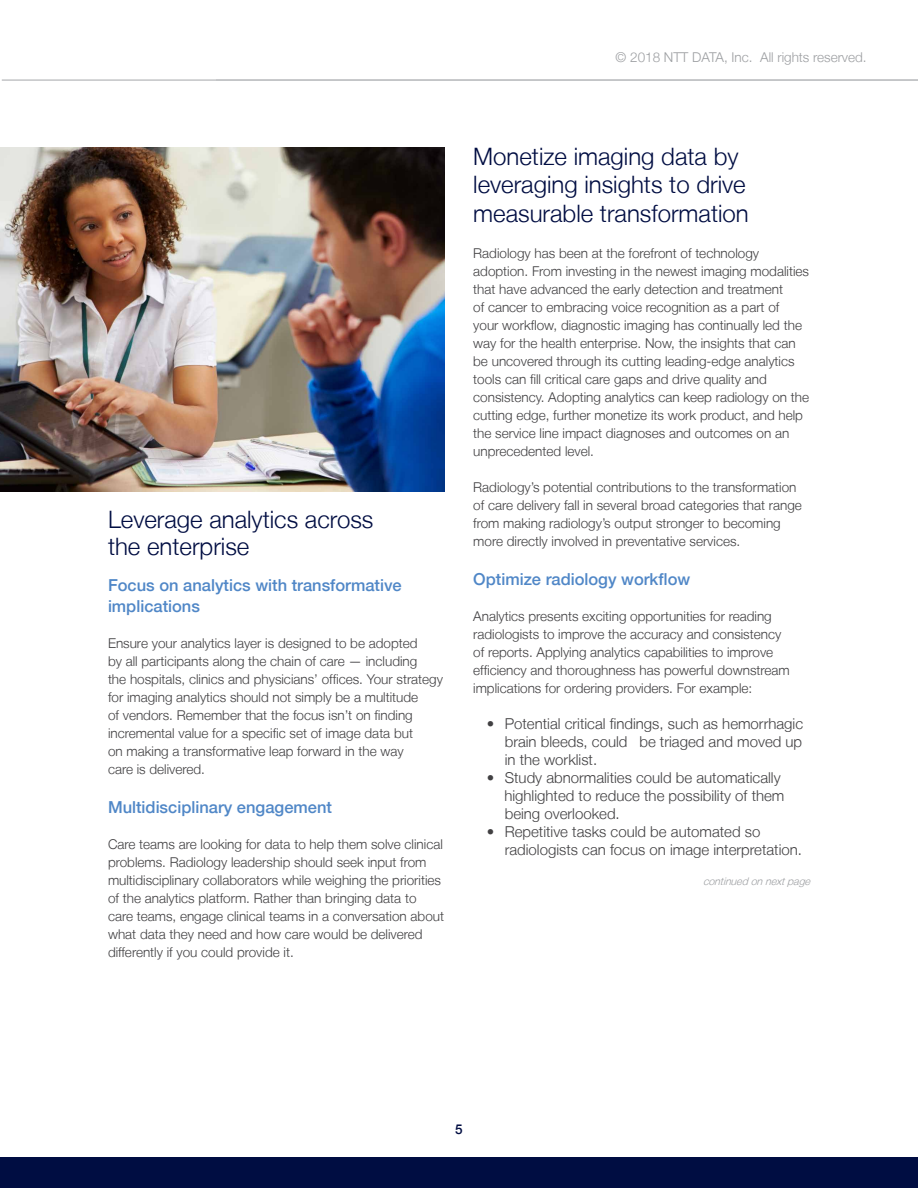
<style>
.page{position:relative;width:918px;height:1188px;background:#fff}
.page>*{position:absolute;margin:0;border:0;box-sizing:border-box;transform-origin:0 0}
.t1{font:300 24px/28.5px "Helvetica Neue LT";color:#000d42}
.t2{font:500 16.5px/21px "Helvetica Neue LT";color:#5087c7}
.t3{font:300 15px/18px "Helvetica Neue LT";color:#414042}
.t4{font:300 13.5px/18px "Helvetica Neue LT";color:#414042}
.t5{font:300 13.5px "Helvetica Neue LT";color:#9d9fa2}
.t6{font:500 13.5px "Helvetica Neue LT";color:#000d42}
.t7{font:italic 300 10.5px "Helvetica Neue LT";color:#9d9fa2}
</style>
<div class="page">
<img style="left:0;top:148px;width:445px;height:343px">
<hr style="left:2px;top:79px;width:916px;height:2px;background:#c2c4c6">
<div style="left:0;top:1158px;width:918px;height:30px;background:#000d42"></div>
<p class="t5" style="left:616px;top:49px;width:253px">© 2018 NTT DATA, Inc. All rights reserved.</p>
<h1 class="t1" style="left:108px;top:506px;width:267px;line-height:27px">Leverage analytics across the enterprise</h1>
<p class="t2" style="left:108px;top:575px;width:295px">Focus on analytics with transformative implications</p>
<p class="t4" style="left:108px;top:634px;width:337px">Ensure your analytics layer is designed to be adopted<br>by all participants along the chain of care — including<br>the hospitals, clinics and physicians’ offices. Your strategy for imaging analytics should not simply be a multitude<br>of vendors. Remember that the focus isn’t on finding incremental value for a specific set of image data but<br>on making a transformative leap forward in the way<br>care is delivered.</p>
<p class="t2" style="left:108px;top:797px;width:226px">Multidisciplinary engagement</p>
<p class="t4" style="left:108px;top:835px;width:338px">Care teams are looking for data to help them solve clinical problems. Radiology leadership should seek input from multidisciplinary collaborators while weighing the priorities of the analytics platform. Rather than bringing data to care teams, engage clinical teams in a conversation about what data they need and how care would be delivered differently if you could provide it.</p>
<h1 class="t1" style="left:473px;top:141px;width:277px">Monetize imaging data by leveraging insights to drive measurable transformation</h1>
<p class="t4" style="left:473px;top:244px;width:337px">Radiology has been at the forefront of technology adoption. From investing in the newest imaging modalities that have advanced the early detection and treatment<br>of cancer to embracing voice recognition as a part of<br>your workflow, diagnostic imaging has continually led the way for the health enterprise. Now, the insights that can be uncovered through its cutting leading-edge analytics tools can fill critical care gaps and drive quality and consistency. Adopting analytics can keep radiology on the cutting edge, further monetize its work product, and help the service line impact diagnoses and outcomes on an unprecedented level.</p>
<p class="t4" style="left:473px;top:478px;width:330px">Radiology’s potential contributions to the transformation of care delivery fall in several broad categories that range from making radiology’s output stronger to becoming more directly involved in preventative services.</p>
<p class="t2" style="left:473px;top:568px;width:219px">Optimize radiology workflow</p>
<p class="t4" style="left:473px;top:607px;width:318px">Analytics presents exciting opportunities for reading radiologists to improve the accuracy and consistency of reports. Applying analytics capabilities to improve efficiency and thoroughness has powerful downstream implications for ordering providers. For example:</p>
<p class="t3" style="left:505px;top:714px;width:300px;text-align:justify;text-indent:-18px">• Potential critical findings, such as hemorrhagic brain bleeds, could be triaged and moved up in the worklist.</p>
<p class="t3" style="left:504px;top:768px;width:282px;text-indent:-18px">• Study abnormalities could be automatically highlighted to reduce the possibility of them being overlooked.</p>
<p class="t3" style="left:505px;top:822px;width:299px;text-indent:-18px">• Repetitive tasks could be automated so radiologists can focus on image interpretation.</p>
<p class="t7" style="left:703px;top:875px;width:112px">continuedonnextpage</p>
<p class="t6" style="left:455px;top:1121px;width:9px">5</p>
</div>
